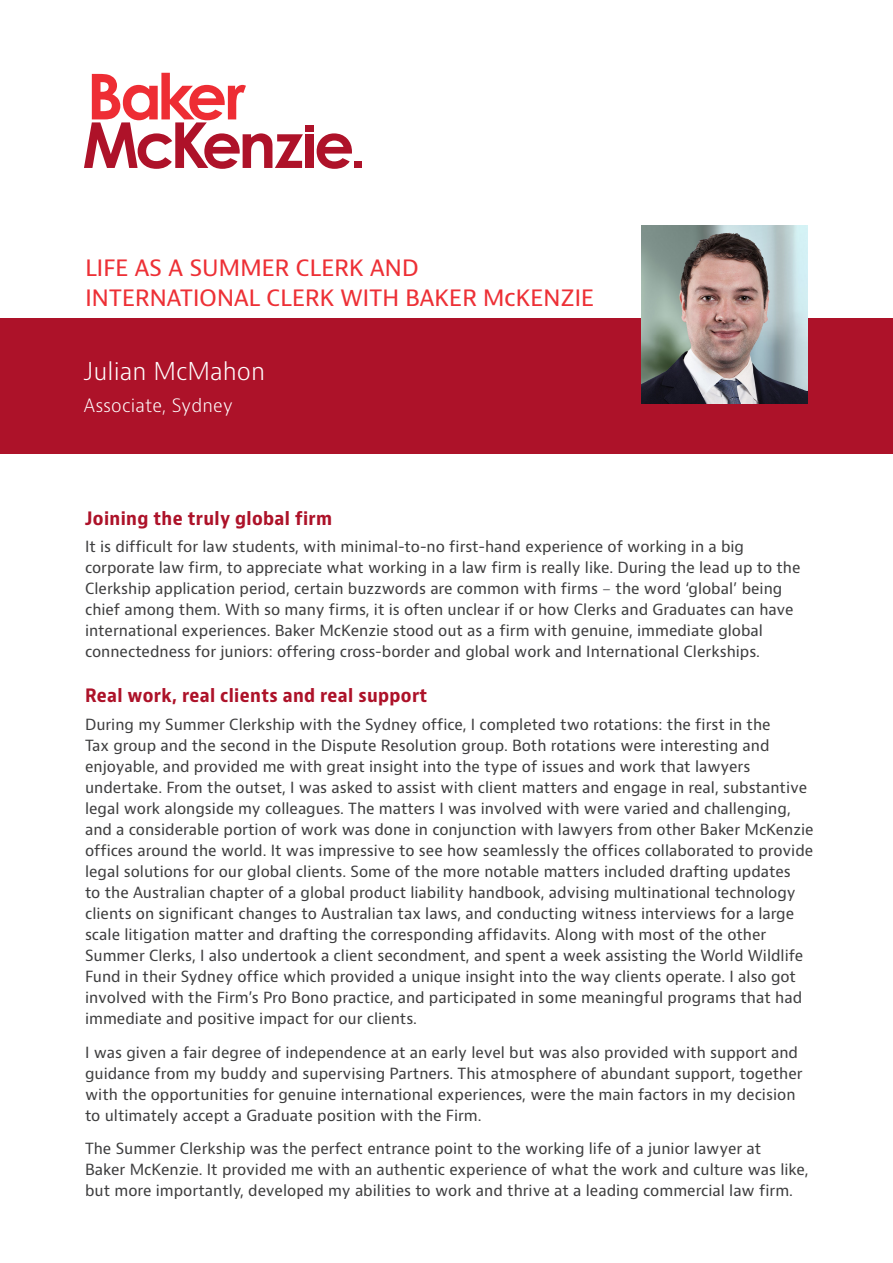
<style>
.page{position:relative;width:893px;height:1263px;background:#fff}
.page>*{position:absolute;margin:0;border:0;box-sizing:border-box;transform-origin:0 0}
.Title_heading{font:24px/30px "Baker Mc Kenzie Bernini";letter-spacing:-.02em;color:#ed3036}
.Name{font:300 24px "Baker Mc Kenzie Bernini";color:#fff}
.Heading_1{font:18px "Baker Mc Kenzie Bernini Nr Bd";letter-spacing:.02em;color:#ad1229}
.t1{font:300 18px "Baker Mc Kenzie Bernini";letter-spacing:.01em;color:#fff}
.Body_copy{font:15px/21px "Baker Mc Kenzie Bernini";color:#3e3e3f}
.s1{font-weight:300}
</style>
<div class="page">
<svg style="left:84px;top:73px;width:219px;height:96px"></svg>
<svg style="left:317px;top:133px;width:35px;height:36px"></svg>
<div style="left:305px;top:134px;width:9px;height:34px;background:#ae1229"></div>
<div style="left:305px;top:125px;width:9px;height:6px;background:#ae1229"></div>
<div style="left:354px;top:162px;width:8px;height:6px;background:#ae1229"></div>
<div style="left:0;top:318px;width:893px;height:136px;background:#ad1229"></div>
<img style="left:642px;top:225px;width:166px;height:179px">
<p class="Title_heading" style="left:85px;top:253px;width:511px">LIFE AS A SUMMER CLERK AND<br>INTERNATIONAL CLERK WITH BAKER McKENZIE</p>
<p class="Name" style="left:84px;top:355px;width:183px">Julian McMahon</p>
<p class="t1" style="left:84px;top:394px;width:151px">Associate, Sydney</p>
<p class="Heading_1" style="left:85px;top:507px;width:249px">Joining the truly global firm</p>
<p class="Body_copy" style="left:85px;top:536px;width:717px">It is difficult for law students, with minimal-to-no first-hand experience of working in a big corporate law firm, to appreciate what working in a law firm is really like. During the lead up to the Clerkship application period, certain buzzwords are common with firms <span class="s1">‒</span> the word ‘global’ being chief among them. With so many firms, it is often unclear if or how Clerks and Graduates can have international experiences. Baker McKenzie stood out as a firm with genuine, immediate global connectedness for juniors: offering cross-border and global work and International Clerkships.</p>
<p class="Heading_1" style="left:85px;top:684px;width:344px">Real work, real clients and real support</p>
<p class="Body_copy" style="left:85px;top:714px;width:730px">During my Summer Clerkship with the Sydney office, I completed two rotations: the first in the<br>Tax group and the second in the Dispute Resolution group. Both rotations were interesting and enjoyable, and provided me with great insight into the type of issues and work that lawyers undertake. From the outset, I was asked to assist with client matters and engage in real, substantive legal work alongside my colleagues. The matters I was involved with were varied and challenging, and a considerable portion of work was done in conjunction with lawyers from other Baker McKenzie offices around the world. It was impressive to see how seamlessly the offices collaborated to provide legal solutions for our global clients. Some of the more notable matters included drafting updates<br>to the Australian chapter of a global product liability handbook, advising multinational technology clients on significant changes to Australian tax laws, and conducting witness interviews for a large scale litigation matter and drafting the corresponding affidavits. Along with most of the other Summer Clerks, I also undertook a client secondment, and spent a week assisting the World Wildlife Fund in their Sydney office which provided a unique insight into the way clients operate. I also got involved with the Firm’s Pro Bono practice, and participated in some meaningful programs that had immediate and positive impact for our clients.</p>
<p class="Body_copy" style="left:85px;top:1042px;width:719px">I was given a fair degree of independence at an early level but was also provided with support and guidance from my buddy and supervising Partners. This atmosphere of abundant support, together with the opportunities for genuine international experiences, were the main factors in my decision to ultimately accept a Graduate position with the Firm.</p>
<p class="Body_copy" style="left:85px;top:1139px;width:725px">The Summer Clerkship was the perfect entrance point to the working life of a junior lawyer at<br>Baker McKenzie. It provided me with an authentic experience of what the work and culture was like, but more importantly, developed my abilities to work and thrive at a leading commercial law firm.</p>
</div>
